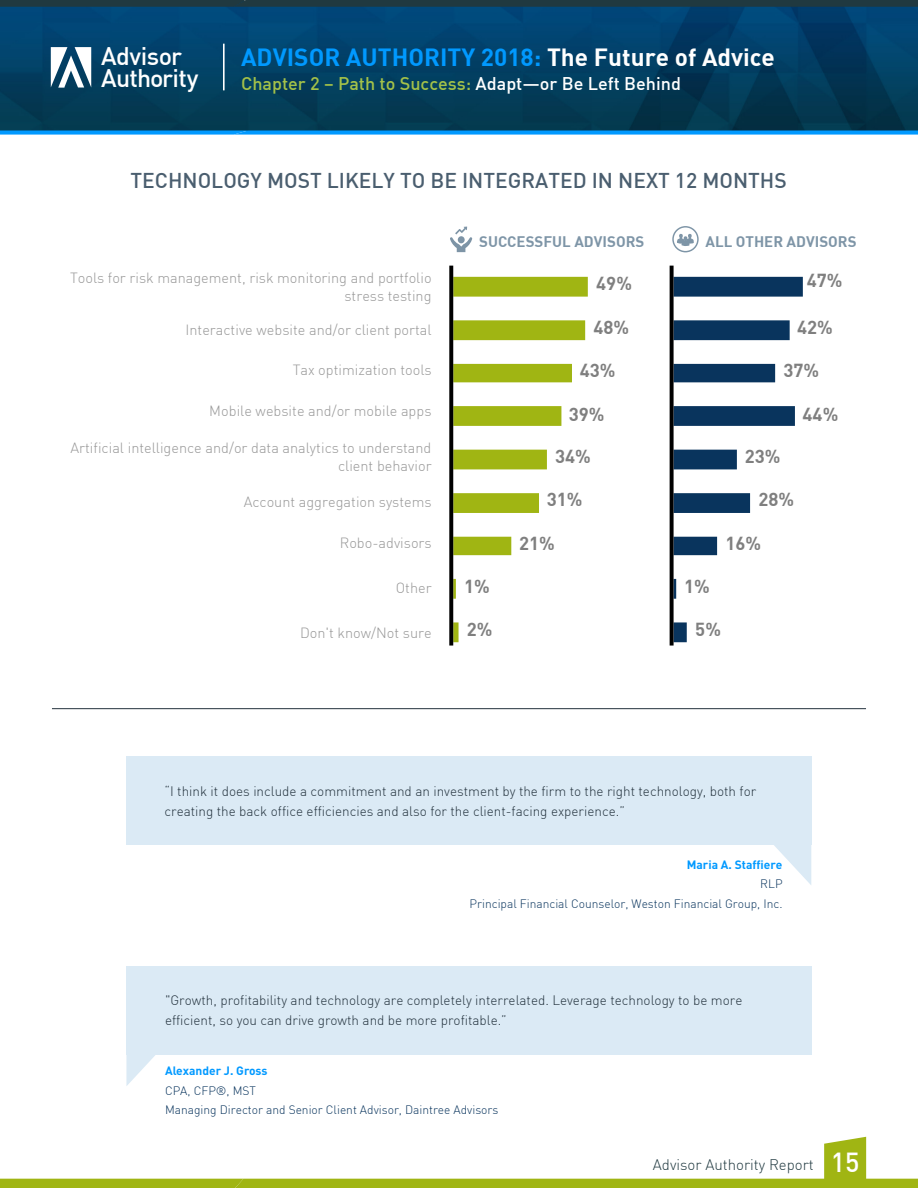
<style>
.page{position:relative;width:918px;height:1188px;background:#fff}
.page>*{position:absolute;margin:0;border:0;box-sizing:border-box;transform-origin:0 0}
.t1{font:500 27px "DIN";color:#fff}
.t2{font:500 24.9px/22.5px "DIN";letter-spacing:-.02em;color:#fff}
.t3{font:24.3px "DIN Bold";color:#09f}
.t4{font:500 21px "DIN";color:#4a5e6f}
.t5{font:18.45px "DIN Bold";color:#7f7f7f}
.t6{font:500 18px "DIN";color:#a3c149}
.t7{font:15px "DIN Bold";color:#7e95a7}
.t8{font:300 15px "DIN";color:#203940}
.t9{font:300 14.55px/18.5px "DIN";color:#979797;text-align:right}
.t10{font:300 13.5px/19.5px "DIN";color:#23323d}
.t11{font:300 12px/19.5px "DIN";color:#09345d}
.t12{font:700 12px "DIN";color:#09f}
.s1{color:#fff}
</style>
<div class="page">
<img style="left:0;top:7px;width:918px;height:124px">
<svg style="left:0;top:131px;width:918px;height:4px"></svg>
<svg style="left:0;top:0;width:918px;height:7px"></svg>
<svg style="left:0;top:1137px;width:918px;height:51px"></svg>
<svg style="left:51px;top:47px;width:40px;height:41px"></svg>
<hr style="left:223px;top:44px;width:2px;height:46px;background:#fff">
<svg style="left:674px;top:277px;width:129px;height:365px"></svg>
<svg style="left:453px;top:277px;width:135px;height:365px"></svg>
<svg style="left:449px;top:266px;width:4px;height:380px;fill:#000"></svg>
<svg style="left:670px;top:266px;width:4px;height:380px;fill:#000"></svg>
<svg style="left:126px;top:1054px;width:44px;height:32px"></svg>
<div style="left:126px;top:966px;width:686px;height:88px;background:#dbeaf5"></div>
<div style="left:126px;top:756px;width:686px;height:89px;background:#dbeaf5"></div>
<svg style="left:450px;top:227px;width:22px;height:25px"></svg>
<svg style="left:672px;top:226px;width:27px;height:26px"></svg>
<hr style="left:52px;top:708px;width:814px;height:1px;background:#23323d">
<svg style="left:774px;top:845px;width:37px;height:40px"></svg>
<h2 class="t2" style="left:101px;top:44px;width:99px">Advisor<br>Authority</h2>
<h3 class="t3" style="left:241px;top:41px;width:535px">ADVISOR AUTHORITY 2018: <span class="s1">The Future of Advice</span></h3>
<h3 class="t6" style="left:241px;top:72px;width:442px">Chapter 2 – Path to Success: <span class="s1">Adapt—or Be Left Behind</span></h3>
<h3 class="t4" style="left:130px;top:167px;width:658px">TECHNOLOGY MOST LIKELY TO BE INTEGRATED IN NEXT 12 MONTHS</h3>
<p class="t9" style="left:70px;top:268px;width:363px">Tools for risk management, risk monitoring and portfolio stress testing</p>
<p class="t9" style="left:186px;top:321px;width:248px">Interactive website and/or client portal</p>
<p class="t9" style="left:293px;top:360px;width:140px">Tax optimization tools</p>
<p class="t9" style="left:209px;top:401px;width:224px">Mobile website and/or mobile apps</p>
<p class="t9" style="left:70px;top:438px;width:363px">Artificial intelligence and/or data analytics to understand client behavior</p>
<p class="t9" style="left:244px;top:492px;width:189px">Account aggregation systems</p>
<p class="t9" style="left:340px;top:533px;width:93px">Robo-advisors</p>
<p class="t9" style="left:396px;top:578px;width:37px">Other</p>
<p class="t9" style="left:300px;top:623px;width:133px">Don't know/Not sure</p>
<p class="t7" style="left:479px;top:231px;width:167px">SUCCESSFUL ADVISORS</p>
<p class="t7" style="left:705px;top:231px;width:153px">ALL OTHER ADVISORS</p>
<h3 class="t5" style="left:464px;top:575px;width:27px">1%</h3>
<h3 class="t5" style="left:467px;top:617px;width:27px">2%</h3>
<h3 class="t5" style="left:596px;top:271px;width:37px">49%</h3>
<h3 class="t5" style="left:594px;top:315px;width:37px">48%</h3>
<h3 class="t5" style="left:580px;top:358px;width:37px">43%</h3>
<h3 class="t5" style="left:569px;top:402px;width:37px">39%</h3>
<h3 class="t5" style="left:555px;top:444px;width:37px">34%</h3>
<h3 class="t5" style="left:547px;top:488px;width:37px">31%</h3>
<h3 class="t5" style="left:519px;top:531px;width:37px">21%</h3>
<h3 class="t5" style="left:807px;top:269px;width:37px">47%</h3>
<h3 class="t5" style="left:797px;top:315px;width:37px">42%</h3>
<h3 class="t5" style="left:783px;top:358px;width:37px">37%</h3>
<h3 class="t5" style="left:803px;top:402px;width:37px">44%</h3>
<h3 class="t5" style="left:745px;top:444px;width:37px">23%</h3>
<h3 class="t5" style="left:759px;top:488px;width:37px">28%</h3>
<h3 class="t5" style="left:726px;top:531px;width:37px">16%</h3>
<h3 class="t5" style="left:684px;top:575px;width:27px">1%</h3>
<h3 class="t5" style="left:695px;top:617px;width:27px">5%</h3>
<p class="t10" style="left:165px;top:782px;width:593px">“I think it does include a commitment and an investment by the firm to the right technology, both for creating the back office efficiencies and also for the client-facing experience.”</p>
<p class="t12" style="left:687px;top:857px;width:97px">Maria A. Staffiere</p>
<p class="t11" style="left:470px;top:874px;width:314px;line-height:20px;text-align:right">RLP<br>Principal Financial Counselor, Weston Financial Group, Inc.</p>
<p class="t10" style="left:165px;top:990px;width:579px">"Growth, profitability and technology are completely interrelated. Leverage technology to be more efficient, so you can drive growth and be more profitable.”</p>
<p class="t12" style="left:165px;top:1063px;width:104px">Alexander J. Gross</p>
<p class="t11" style="left:165px;top:1081px;width:335px">CPA, CFP®, MST<br>Managing Director and Senior Client Advisor, Daintree Advisors</p>
<p class="t8" style="left:653px;top:1155px;width:162px">Advisor Authority Report</p>
<h1 class="t1" style="left:831px;top:1145px;width:30px">15</h1>
</div>
